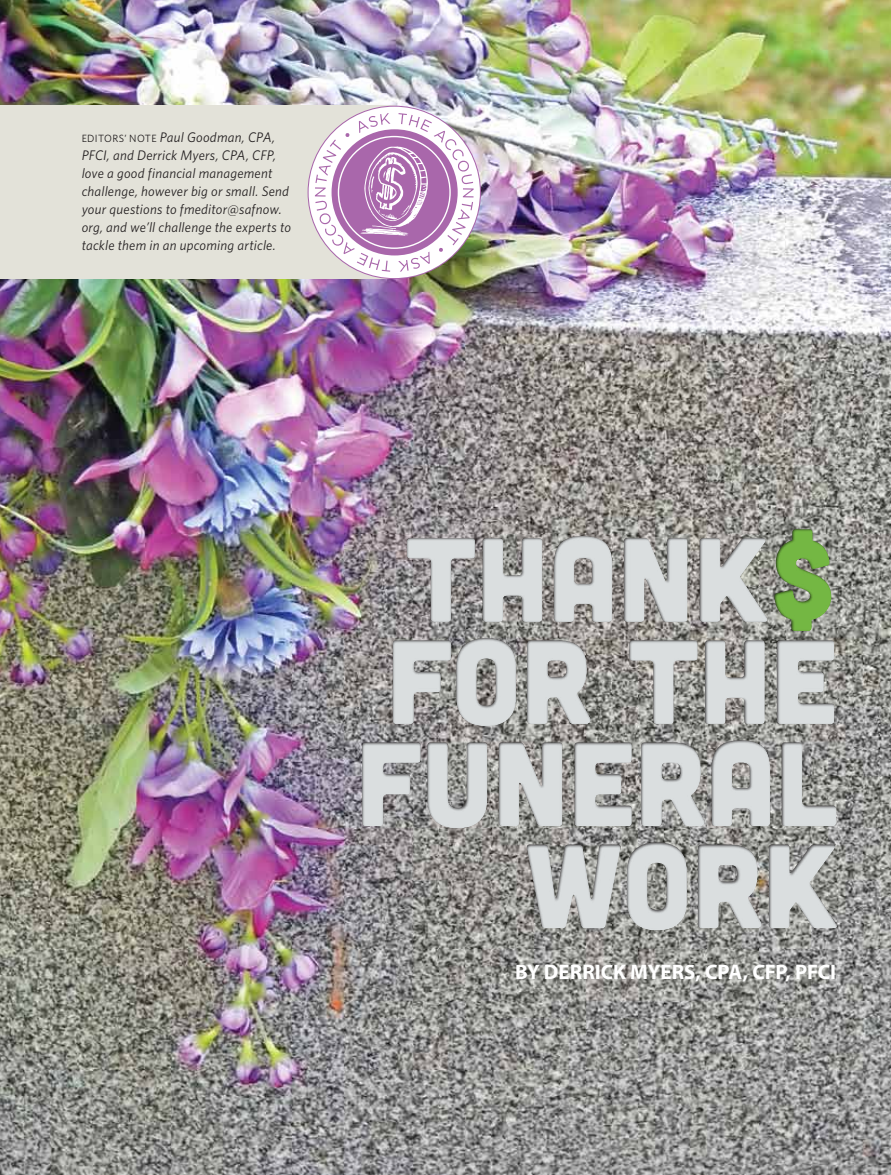
<style>
.page{position:relative;width:891px;height:1175px;background:#fff}
.page>*{position:absolute;margin:0;border:0;box-sizing:border-box;transform-origin:0 0}
.t1{font:119.85px/102px "Cubano";color:#dadedf;text-align:right}
.t2{font:700 21px "Myriad";letter-spacing:-.005em;color:#fff}
.t3{font:italic 13.8px/18px "Whitney";letter-spacing:.015em;color:#231f20}
.t4{font:10.5px "Whitney";color:#231f20}
.s1{font-style:normal;font-size:10.5px}
.s2{color:#74b743}
</style>
<div class="page">
<img style="left:0;top:0;width:891px;height:1174px">
<div style="left:0;top:106px;width:394px;height:173px;background:#e3e2d9"></div>
<div style="left:309px;top:107px;width:171px;height:171px;background:#fff;border-radius:50%"></div>
<svg style="left:315px;top:113px;width:159px;height:159px"></svg>
<div style="left:303px;top:502px;width:588px;height:452px;background:#231f20;opacity:.75"></div>
<p class="t3" style="left:82px;top:128px;width:211px;text-indent:43px"><span class="s1">’ NOTE</span> Paul Goodman, CPA, PFCI, and Derrick Myers, CPA, CFP, love a good financial management challenge, however big or small. Send your questions to fmeditor@safnow. org, and we’ll challenge the experts to tackle them in an upcoming article.</p>
<p class="t4" style="left:82px;top:132px;width:13px">EDITORS</p>
<h1 class="t1" style="left:356px;top:523px;width:483px">THANK<span class="s2">$<br></span>FOR THE<br>FUNERAL<br>WORK</h1>
<h2 class="t2" style="left:515px;top:961px;width:312px">BY DERRICK MYERS, CPA, CFP, PFCI</h2>
</div>
